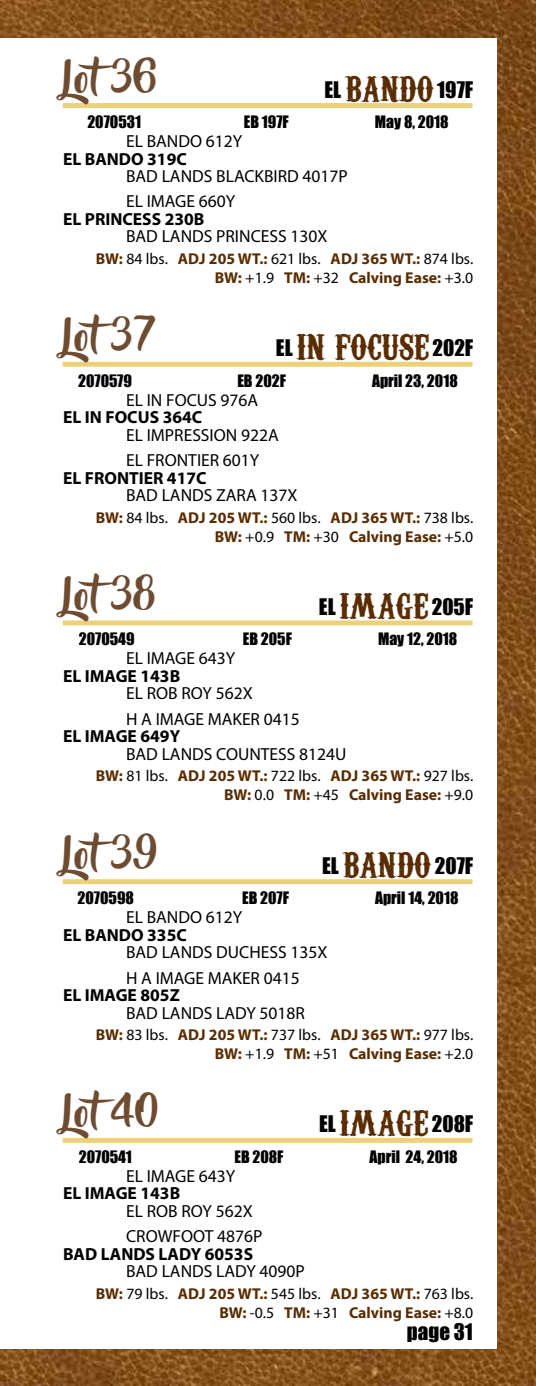
<style>
.page{position:relative;width:536px;height:1386px;background:#fff}
.page>*{position:absolute;margin:0;border:0;box-sizing:border-box;transform-origin:0 0}
.t1{font:39.38px "Beyond The Mountains";letter-spacing:-.015em;color:#6e4c32}
.t2{font:35px "Carnivalee Freakshow";color:#592c00}
.t3{font:21px "Impact";color:#000}
.t4{font:17.5px "Myriad Pro";color:#000}
.t5{font:700 17.5px "Myriad Pro";color:#000}
.t6{font:700 15.75px/18.9px "Myriad Pro";color:#592c00;text-align:right}
.t7{font:15.75px "Impact";color:#000}
.s1{font-family:"Carnivalee Freakshow";font-size:35px;color:#592c00}
.s2{font-weight:400;color:#000}
.s3{font-family:"Impact";font-size:21px;color:#000}
</style>
<div class="page">
<img style="left:0;top:0;width:536px;height:1386px">
<div style="left:0;top:39px;width:496px;height:1310px;background:#fff"></div>
<div style="left:63px;top:362px;width:409px;height:5px;background:#ecd17d"></div>
<div style="left:63px;top:620px;width:409px;height:5px;background:#ecd17d"></div>
<div style="left:63px;top:879px;width:409px;height:5px;background:#ecd17d"></div>
<div style="left:63px;top:1138px;width:409px;height:5px;background:#ecd17d"></div>
<div style="left:63px;top:103px;width:409px;height:5px;background:#ecd17d"></div>
<p class="t1" style="left:63px;top:56px;width:97px">Lot36</p>
<p class="t3" style="left:324px;top:73px;width:150px">EL <span class="s1">BANDO</span> 197F</p>
<p class="t7" style="left:87px;top:110px;width:55px">2070531</p>
<p class="t7" style="left:244px;top:110px;width:46px">EB 197F</p>
<p class="t7" style="left:375px;top:110px;width:75px">May 8, 2018</p>
<p class="t4" style="left:126px;top:130px;width:118px">EL BANDO 612Y</p>
<p class="t5" style="left:63px;top:147px;width:125px">EL BANDO 319C</p>
<p class="t4" style="left:126px;top:165px;width:223px">BAD LANDS BLACKBIRD 4017P</p>
<p class="t4" style="left:126px;top:191px;width:111px">EL IMAGE 660Y</p>
<p class="t5" style="left:63px;top:208px;width:143px">EL PRINCESS 230B</p>
<p class="t4" style="left:126px;top:226px;width:203px">BAD LANDS PRINCESS 130X</p>
<p class="t6" style="left:96px;top:249px;width:378px">BW: <span class="s2">84 lbs.</span> ADJ 205 WT.: <span class="s2">621 lbs.</span> ADJ 365 WT.: <span class="s2">874 lbs.<br></span>BW: <span class="s2">+1.9</span> TM: <span class="s2">+32</span> Calving Ease: <span class="s2">+3.0</span></p>
<p class="t1" style="left:63px;top:315px;width:95px">Lot37</p>
<p class="t2" style="left:276px;top:325px;width:199px"><span class="s3">EL</span> IN FOCUSE <span class="s3">202F</span></p>
<p class="t7" style="left:78px;top:368px;width:55px">2070579</p>
<p class="t7" style="left:237px;top:368px;width:50px">EB 202F</p>
<p class="t7" style="left:372px;top:368px;width:87px">April 23, 2018</p>
<p class="t4" style="left:126px;top:389px;width:134px">EL IN FOCUS 976A</p>
<p class="t5" style="left:63px;top:406px;width:141px">EL IN FOCUS 364C</p>
<p class="t4" style="left:126px;top:424px;width:154px">EL IMPRESSION 922A</p>
<p class="t4" style="left:126px;top:449px;width:135px">EL FRONTIER 601Y</p>
<p class="t5" style="left:63px;top:466px;width:145px">EL FRONTIER 417C</p>
<p class="t4" style="left:126px;top:484px;width:173px">BAD LANDS ZARA 137X</p>
<p class="t6" style="left:96px;top:508px;width:378px">BW: <span class="s2">84 lbs.</span> ADJ 205 WT.: <span class="s2">560 lbs.</span> ADJ 365 WT.: <span class="s2">738 lbs.<br></span>BW: <span class="s2">+0.9</span> TM: <span class="s2">+30</span> Calving Ease: <span class="s2">+5.0</span></p>
<p class="t1" style="left:63px;top:573px;width:95px">Lot38</p>
<p class="t3" style="left:319px;top:590px;width:156px">EL <span class="s1">IMAGE</span> 205F</p>
<p class="t7" style="left:79px;top:627px;width:57px">2070549</p>
<p class="t7" style="left:243px;top:627px;width:51px">EB 205F</p>
<p class="t7" style="left:378px;top:627px;width:81px">May 12, 2018</p>
<p class="t4" style="left:126px;top:648px;width:111px">EL IMAGE 643Y</p>
<p class="t5" style="left:63px;top:665px;width:119px">EL IMAGE 143B</p>
<p class="t4" style="left:126px;top:683px;width:128px">EL ROB ROY 562X</p>
<p class="t4" style="left:126px;top:708px;width:175px">H A IMAGE MAKER 0415</p>
<p class="t5" style="left:63px;top:725px;width:119px">EL IMAGE 649Y</p>
<p class="t4" style="left:126px;top:743px;width:222px">BAD LANDS COUNTESS 8124U</p>
<p class="t6" style="left:96px;top:766px;width:378px">BW: <span class="s2">81 lbs.</span> ADJ 205 WT.: <span class="s2">722 lbs.</span> ADJ 365 WT.: <span class="s2">927 lbs.<br></span>BW: <span class="s2">0.0</span> TM: <span class="s2">+45</span> Calving Ease: <span class="s2">+9.0</span></p>
<p class="t1" style="left:63px;top:832px;width:97px">Lot39</p>
<p class="t3" style="left:322px;top:849px;width:153px">EL <span class="s1">BANDO</span> 207F</p>
<p class="t7" style="left:78px;top:886px;width:58px">2070598</p>
<p class="t7" style="left:242px;top:886px;width:48px">EB 207F</p>
<p class="t7" style="left:375px;top:886px;width:85px">April 14, 2018</p>
<p class="t4" style="left:126px;top:906px;width:118px">EL BANDO 612Y</p>
<p class="t5" style="left:63px;top:923px;width:125px">EL BANDO 335C</p>
<p class="t4" style="left:126px;top:941px;width:203px">BAD LANDS DUCHESS 135X</p>
<p class="t4" style="left:126px;top:967px;width:175px">H A IMAGE MAKER 0415</p>
<p class="t5" style="left:63px;top:984px;width:118px">EL IMAGE 805Z</p>
<p class="t4" style="left:126px;top:1002px;width:180px">BAD LANDS LADY 5018R</p>
<p class="t6" style="left:96px;top:1025px;width:378px">BW: <span class="s2">83 lbs.</span> ADJ 205 WT.: <span class="s2">737 lbs.</span> ADJ 365 WT.: <span class="s2">977 lbs.<br></span>BW: <span class="s2">+1.9</span> TM: <span class="s2">+51</span> Calving Ease: <span class="s2">+2.0</span></p>
<p class="t1" style="left:63px;top:1091px;width:99px">Lot40</p>
<p class="t3" style="left:319px;top:1108px;width:156px">EL <span class="s1">IMAGE</span> 208F</p>
<p class="t7" style="left:79px;top:1144px;width:54px">2070541</p>
<p class="t7" style="left:234px;top:1144px;width:51px">EB 208F</p>
<p class="t7" style="left:369px;top:1144px;width:89px">April 24, 2018</p>
<p class="t4" style="left:126px;top:1165px;width:111px">EL IMAGE 643Y</p>
<p class="t5" style="left:63px;top:1182px;width:119px">EL IMAGE 143B</p>
<p class="t4" style="left:126px;top:1200px;width:128px">EL ROB ROY 562X</p>
<p class="t4" style="left:126px;top:1226px;width:138px">CROWFOOT 4876P</p>
<p class="t5" style="left:63px;top:1242px;width:191px">BAD LANDS LADY 6053S</p>
<p class="t4" style="left:126px;top:1261px;width:180px">BAD LANDS LADY 4090P</p>
<p class="t6" style="left:96px;top:1284px;width:378px">BW: <span class="s2">79 lbs.</span> ADJ 205 WT.: <span class="s2">545 lbs.</span> ADJ 365 WT.: <span class="s2">763 lbs.<br></span>BW: <span class="s2">-0.5</span> TM: <span class="s2">+31</span> Calving Ease: <span class="s2">+8.0</span></p>
<p class="t3" style="left:407px;top:1315px;width:67px">page 31</p>
</div>
